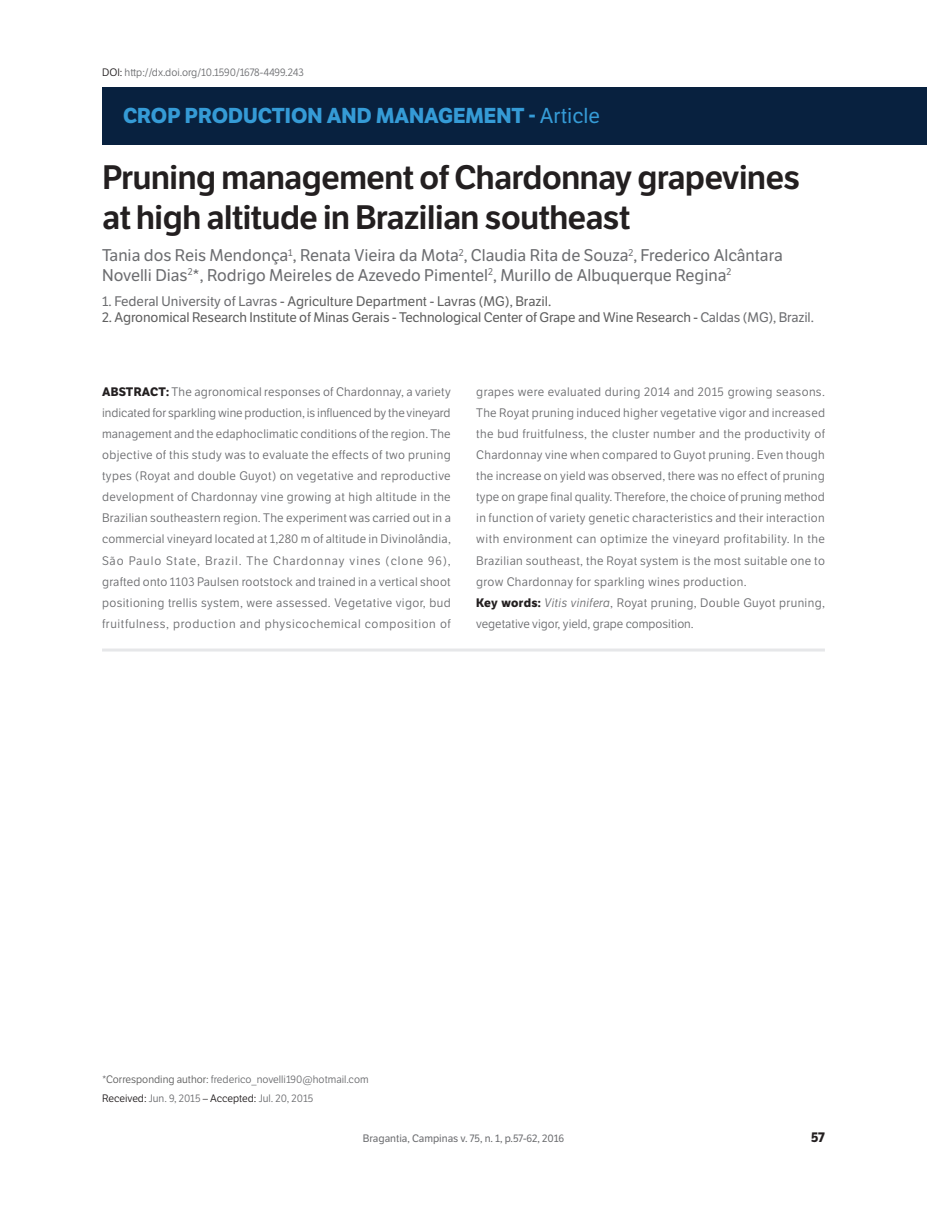
<style>
.page{position:relative;width:927px;height:1225px;background:#fff}
.page>*{position:absolute;margin:0;border:0;box-sizing:border-box;transform-origin:0 0}
.t1{font:600 33px/39.6px "LFT Etica";letter-spacing:-.03em;color:#231f20}
.t2{font:700 21px "LFT Etica";color:#359bd6}
.t3{font:16.5px/19.5px "LFT Etica";color:#6c6d70}
.t4{font:13.5px "LFT Etica";letter-spacing:-.01em;color:#5f5f5f}
.t5{font:700 13.5px "LFT Etica";color:#231f20}
.t6{font:12px/21px "LFT Etica";letter-spacing:.03em;color:#6c6d70;text-align:justify}
.t7{font:10.5px/18.9px "LFT Etica";color:#6c6d70}
.t8{font:10.5px "LFT Etica";color:#6c6d70}
.s1{color:#231f20}
.s2{font-weight:400}
.s3{color:#6c6d70}
.s4{font-weight:700;color:#231f20}
.s5{font-style:italic}
.s6{color:#5f5f5f}
</style>
<div class="page">
<div style="left:102px;top:87px;width:825px;height:57px;background:#08213f"></div>
<hr style="left:102px;top:648px;width:723px;height:3px;background:#e6e7e9">
<p class="t7" style="left:102px;top:63px;width:203px"><span class="s1">DOI:</span> http://dx.doi.org/10.1590/1678-4499.243</p>
<h2 class="t2" style="left:123px;top:103px;width:478px">CROP PRODUCTION AND MANAGEMENT - <span class="s2">Article</span></h2>
<h1 class="t1" style="left:102px;top:158px;width:700px">Pruning management of Chardonnay grapevines at high altitude in Brazilian southeast</h1>
<h3 class="t3" style="left:102px;top:246px;width:682px">Tania dos Reis Mendonça<sup>1</sup>, Renata Vieira da Mota<sup>2</sup>, Claudia Rita de Souza<sup>2</sup>, Frederico Alcântara<br>Novelli Dias<sup>2</sup>*, Rodrigo Meireles de Azevedo Pimentel<sup>2</sup>, Murillo de Albuquerque Regina<sup>2</sup></h3>
<p class="t4" style="left:102px;top:293px;width:451px"><span class="s3">1. Federal University of Lavras</span> - Agriculture Department - Lavras (MG), Brazil.</p>
<p class="t4" style="left:102px;top:309px;width:713px">2. Agronomical Research Institute of Minas Gerais - Technological Center of Grape and Wine Research - <span class="s3">Caldas (MG), Brazil.</span></p>
<p class="t6" style="left:102px;top:382px;width:350px"><span class="s4">ABSTRACT:</span> The agronomical responses of Chardonnay, a variety indicated for sparkling wine production, is influenced by the vineyard management and the edaphoclimatic conditions of the region. The objective of this study was to evaluate the effects of two pruning types (Royat and double Guyot) on vegetative and reproductive development of Chardonnay vine growing at high altitude in the Brazilian southeastern region. The experiment was carried out in a commercial vineyard located at 1,280 m of altitude in Divinolândia, São Paulo State, Brazil. The Chardonnay vines (clone 96), grafted onto 1103 Paulsen rootstock and trained in a vertical shoot positioning trellis system, were assessed. Vegetative vigor, bud fruitfulness, production and physicochemical composition of</p>
<p class="t6" style="left:476px;top:382px;width:350px;text-align:left">grapes were evaluated during 2014 and 2015 growing seasons.<br>The Royat pruning induced higher vegetative vigor and increased the bud fruitfulness, the cluster number and the productivity of Chardonnay vine when compared to Guyot pruning. Even though the increase on yield was observed, there was no effect of pruning type on grape final quality. Therefore, the choice of pruning method in function of variety genetic characteristics and their interaction with environment can optimize the vineyard profitability. In the Brazilian southeast, the Royat system is the most suitable one to grow Chardonnay for sparkling wines production.<br><span class="s4">KEY WORDS:</span> <span class="s5">Vitis vinifera</span>, Royat pruning, Double Guyot pruning, vegetative vigor, yield, grape composition.</p>
<p class="t7" style="left:102px;top:1069px;width:268px">*<span class="s6">Corresponding author:</span> frederico_novelli190@hotmail.com<br><span class="s1">Received:</span> Jun. 9, 2015 <span class="s1">– Accepted:</span> Jul. 20, 2015</p>
<p class="t8" style="left:363px;top:1132px;width:203px">Bragantia, Campinas v. 75, n. 1, p.57-62, 2016</p>
<p class="t5" style="left:811px;top:1129px;width:15px">57</p>
</div>
